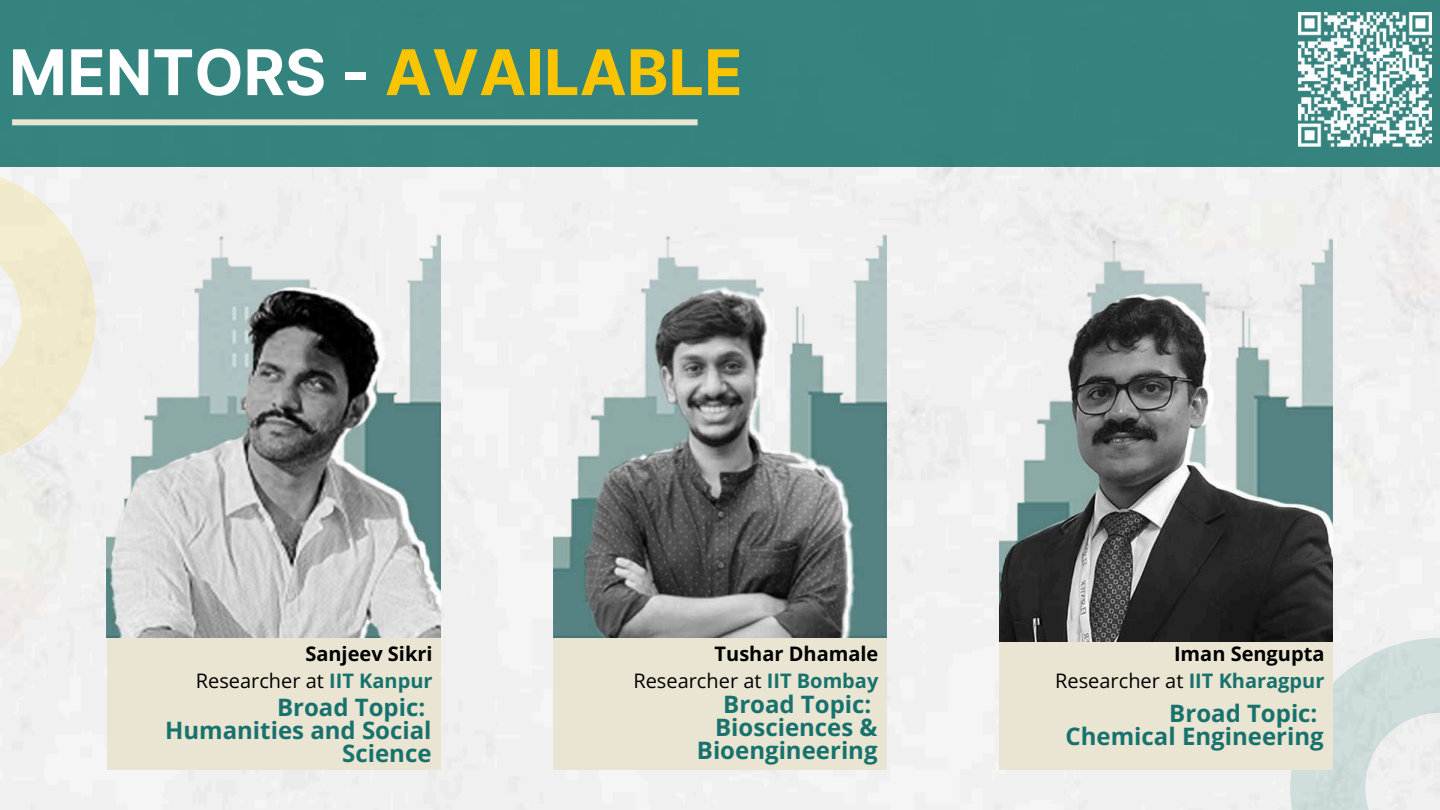
<style>
.page{position:relative;width:1440px;height:810px;background:#fff}
.page>*{position:absolute;margin:0;border:0;box-sizing:border-box;transform-origin:0 0}
.t1{font:700 63px "Inter";color:#fbc401}
.t2{font:700 24px/23.2px "Open Sans";color:#17726d;text-align:right}
.t3{font:20px "Open Sans";color:#000}
.t4{font:700 20px "Open Sans";color:#000}
.s1{color:#fff}
.s2{font-weight:700;color:#17726d}
</style>
<div class="page">
<div style="left:0;top:167px;width:1440px;height:643px;background:#f0f0f0"></div>
<svg style="left:1290px;top:638px;width:150px;height:172px"></svg>
<svg style="left:0;top:167px;width:96px;height:299px"></svg>
<div style="left:107px;top:638px;width:334px;height:131px;background:#eae4d2"></div>
<div style="left:553px;top:638px;width:334px;height:131px;background:#eae4d2"></div>
<div style="left:999px;top:638px;width:334px;height:131px;background:#eae4d2"></div>
<div style="left:0;top:0;width:1440px;height:167px;background:#35837f"></div>
<img style="left:999px;top:212px;width:334px;height:429px">
<img style="left:107px;top:208px;width:334px;height:430px">
<img style="left:553px;top:208px;width:334px;height:430px">
<div style="left:12px;top:119px;width:686px;height:6px;background:#eae4d2"></div>
<img style="left:1299px;top:13px;width:132px;height:134px">
<h1 class="t1" style="left:9px;top:26px;width:735px"><span class="s1">MENTORS -</span> AVAILABLE</h1>
<p class="t4" style="left:305px;top:639px;width:129px">Sanjeev Sikri</p>
<p class="t4" style="left:715px;top:639px;width:165px">Tushar Dhamale</p>
<p class="t4" style="left:1174px;top:639px;width:152px">Iman Sengupta</p>
<p class="t3" style="left:196px;top:667px;width:238px">Researcher at <span class="s2">IIT Kanpur</span></p>
<p class="t3" style="left:633px;top:667px;width:247px">Researcher at <span class="s2">IIT Bombay</span></p>
<p class="t3" style="left:1055px;top:667px;width:271px">Researcher at <span class="s2">IIT Kharagpur</span></p>
<p class="t2" style="left:165px;top:695px;width:268px">Broad Topic:<br>Humanities and Social<br>Science</p>
<p class="t2" style="left:697px;top:692px;width:182px">Broad Topic:<br>Biosciences &amp;<br>Bioengineering</p>
<p class="t2" style="left:1066px;top:701px;width:260px">Broad Topic:<br>Chemical Engineering</p>
</div>
